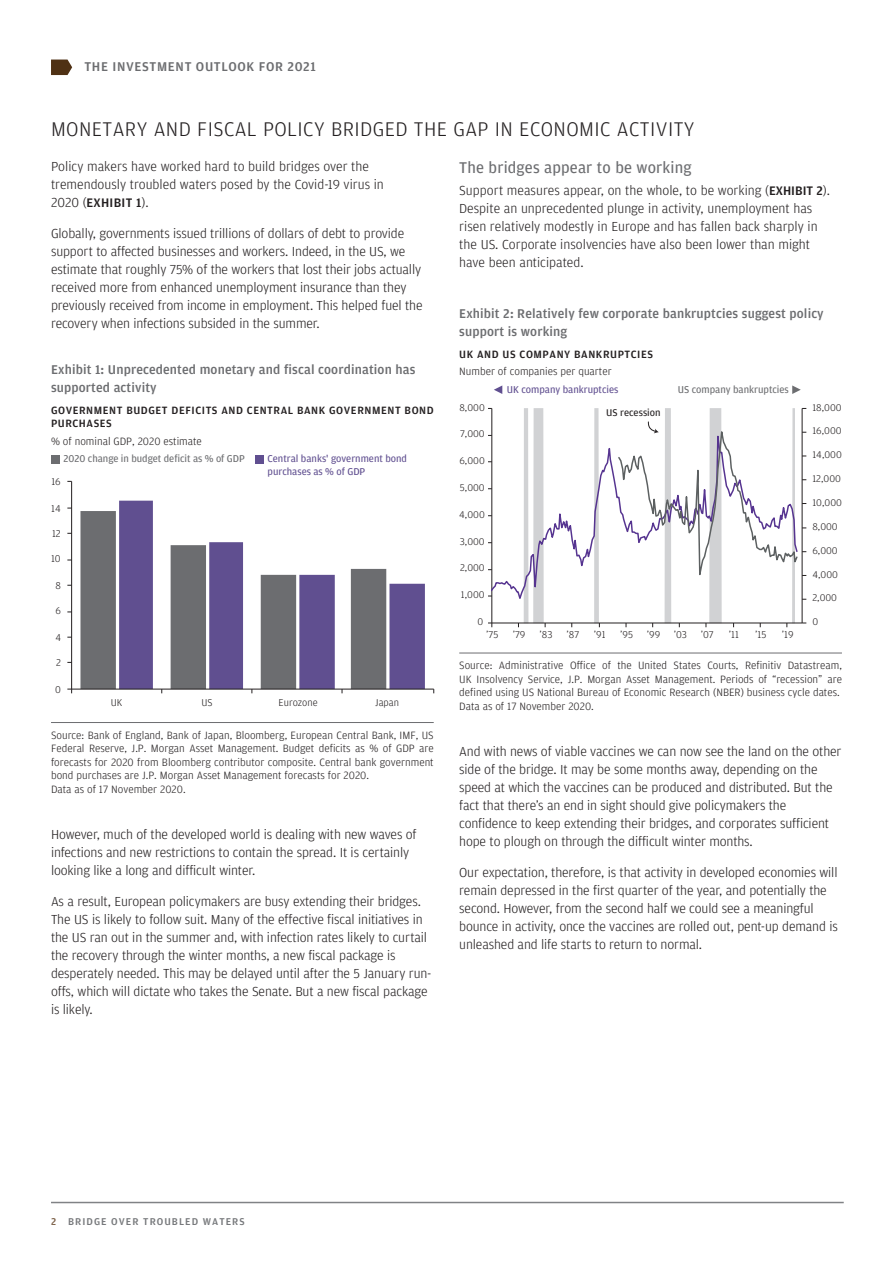
<style>
.page{position:relative;width:893px;height:1263px;background:#fff}
.page>*{position:absolute;margin:0;border:0;box-sizing:border-box;transform-origin:0 0}
._1st_Subhead{font:300 21px "Amplitude";letter-spacing:.02em;color:#231f20}
._2nd_Subhead{font:16.5px "Amplitude";letter-spacing:.01em;color:#6c6d70}
.Body_Copy{font:300 13.8px/18px "Amplitude";letter-spacing:-.01em;color:#231f20}
.Chart_Commentary{font:500 13.5px/18px "Amplitude";letter-spacing:.01em;color:#6c6d70}
.Chart_Commentary-2{font:500 13.5px "Amplitude";letter-spacing:.05em;color:#6c6d70}
.Body_Copy-2{font:500 13.2px "Amplitude";letter-spacing:.02em;color:#231f20}
.Source_with_Score{font:300 11.25px/13.5px "Amplitude";color:#231f20;text-align:justify}
.Source_Second_Line{font:300 11.25px "Amplitude";color:#231f20}
.Table_Chart__Title{font:500 11.25px/13.5px "Amplitude";letter-spacing:.05em;color:#231f20}
.t1{font:300 10.5px "Amplitude";color:#231f20}
.t2{font:10.5px/12.6px "Amplitude";color:#604f90}
.t3{font:10.5px "Amplitude";color:#6c6d70}
.t4{font:500 10.5px "Amplitude";letter-spacing:.1em;color:#76787b}
.t5{font:300 10.35px "Amplitude";color:#231f20}
.t6{font:10.35px "Amplitude";color:#231f20}
.s1{font-weight:300;font-size:13.8px}
.s2{font-weight:500;font-size:13.2px}
.s3{color:#7d624a}
</style>
<div class="page">
<svg style="left:51px;top:60px;width:21px;height:15px"></svg>
<hr style="left:51px;top:1202px;width:793px;height:1px;background:#808285">
<svg style="left:80px;top:511px;width:39px;height:178px;background:#797a7c"></svg>
<svg style="left:119px;top:501px;width:306px;height:188px"></svg>
<hr style="left:71px;top:481px;width:1px;height:208px;background:#231f20">
<hr style="left:72px;top:689px;width:362px;height:1px;background:#231f20">
<div style="left:51px;top:455px;width:9px;height:8px;background:#6c6d70"></div>
<div style="left:255px;top:455px;width:9px;height:8px;background:#604f90"></div>
<hr style="left:51px;top:722px;width:383px;height:1px;background:#6c6d70">
<svg style="left:491px;top:408px;width:304px;height:215px"></svg>
<hr style="left:802px;top:408px;width:1px;height:215px;background:#231f20">
<hr style="left:492px;top:408px;width:1px;height:215px;background:#231f20">
<hr style="left:492px;top:623px;width:310px;height:1px;background:#231f20">
<svg style="left:491px;top:415px;width:304px;height:193px"></svg>
<svg style="left:494px;top:385px;width:8px;height:9px"></svg>
<svg style="left:792px;top:385px;width:9px;height:9px"></svg>
<svg style="left:617px;top:421px;width:189px;height:167px"></svg>
<hr style="left:459px;top:653px;width:383px;height:1px;background:#6c6d70">
<p class="Chart_Commentary-2" style="left:84px;top:58px;width:233px">THE INVESTMENT OUTLOOK FOR 2021</p>
<p class="_1st_Subhead" style="left:51px;top:116px;width:645px">MONETARY AND FISCAL POLICY BRIDGED THE GAP IN ECONOMIC ACTIVITY</p>
<p class="Body_Copy" style="left:51px;top:157px;width:334px">Policy makers have worked hard to build bridges over the tremendously troubled waters posed by the Covid-19 virus in</p>
<p class="Body_Copy-2" style="left:51px;top:194px;width:99px"><span class="s1">2020 (</span>EXHIBIT 1<span class="s1">).</span></p>
<p class="Body_Copy" style="left:51px;top:224px;width:373px">Globally, governments issued trillions of dollars of debt to provide support to affected businesses and workers. Indeed, in the US, we estimate that roughly 75% of the workers that lost their jobs actually received more from enhanced unemployment insurance than they previously received from income in employment. This helped fuel the recovery when infections subsided in the summer.</p>
<p class="Chart_Commentary" style="left:51px;top:360px;width:366px">Exhibit 1: Unprecedented monetary and fiscal coordination has supported activity</p>
<p class="Table_Chart__Title" style="left:51px;top:403px;width:384px">GOVERNMENT BUDGET DEFICITS AND CENTRAL BANK GOVERNMENT BOND<br>PURCHASES</p>
<p class="Source_Second_Line" style="left:51px;top:434px;width:152px">% of nominal GDP, 2020 estimate</p>
<p class="_2nd_Subhead" style="left:459px;top:157px;width:234px">The bridges appear to be working</p>
<p class="Body_Copy" style="left:459px;top:181px;width:372px">Support measures appear, on the whole, to be working (<span class="s2">EXHIBIT 2</span>).<br>Despite an unprecedented plunge in activity, unemployment has risen relatively modestly in Europe and has fallen back sharply in the US. Corporate insolvencies have also been lower than might have been anticipated.</p>
<p class="Chart_Commentary" style="left:459px;top:304px;width:366px">Exhibit 2: Relatively few corporate bankruptcies suggest policy support is working</p>
<p class="Table_Chart__Title" style="left:459px;top:347px;width:195px">UK AND US COMPANY BANKRUPTCIES</p>
<p class="Source_Second_Line" style="left:459px;top:365px;width:154px">Number of companies per quarter</p>
<p class="t2" style="left:507px;top:383px;width:113px">UK company bankruptcies</p>
<p class="t3" style="left:678px;top:383px;width:113px">US company bankruptcies</p>
<p class="t6" style="left:606px;top:406px;width:56px">US recession</p>
<p class="t5" style="left:812px;top:401px;width:31px">18,000</p>
<p class="t5" style="left:459px;top:401px;width:27px">8,000</p>
<p class="t5" style="left:812px;top:424px;width:31px">16,000</p>
<p class="t5" style="left:460px;top:427px;width:26px">7,000</p>
<p class="t3" style="left:64px;top:452px;width:183px">2020 change in budget deficit as % of GDP</p>
<p class="t2" style="left:268px;top:452px;width:141px">Central banks' government bond purchases as % of GDP</p>
<p class="t1" style="left:51px;top:475px;width:11px">16</p>
<p class="t1" style="left:51px;top:502px;width:11px">14</p>
<p class="t1" style="left:52px;top:527px;width:10px">12</p>
<p class="t1" style="left:51px;top:552px;width:11px">10</p>
<p class="t1" style="left:56px;top:579px;width:7px">8</p>
<p class="t1" style="left:56px;top:604px;width:7px">6</p>
<p class="t1" style="left:55px;top:631px;width:7px">4</p>
<p class="t1" style="left:56px;top:656px;width:6px">2</p>
<p class="t1" style="left:55px;top:683px;width:7px">0</p>
<p class="t1" style="left:111px;top:696px;width:13px">UK</p>
<p class="t1" style="left:201px;top:696px;width:13px">US</p>
<p class="t1" style="left:279px;top:696px;width:41px">Eurozone</p>
<p class="t1" style="left:375px;top:696px;width:25px">Japan</p>
<p class="Source_with_Score" style="left:51px;top:728px;width:384px">Source: Bank of England, Bank of Japan, Bloomberg, European Central Bank, IMF, US Federal Reserve, J.P. Morgan Asset Management. Budget deficits as % of GDP are forecasts for 2020 from Bloomberg contributor composite. Central bank government bond purchases are J.P. Morgan Asset Management forecasts for 2020.</p>
<p class="Source_Second_Line" style="left:51px;top:782px;width:136px">Data as of 17 November 2020.</p>
<p class="Body_Copy" style="left:51px;top:825px;width:367px">However, much of the developed world is dealing with new waves of infections and new restrictions to contain the spread. It is certainly looking like a long and difficult winter.</p>
<p class="Body_Copy" style="left:51px;top:892px;width:382px">As a result, European policymakers are busy extending their bridges.<br>The US is likely to follow suit. Many of the effective fiscal initiatives in the US ran out in the summer and, with infection rates likely to curtail the recovery through the winter months, a new fiscal package is desperately needed. This may be delayed until after the 5 January run&shy;offs, which will dictate who takes the Senate. But a new fiscal package is likely.</p>
<p class="t5" style="left:459px;top:454px;width:27px">6,000</p>
<p class="t5" style="left:460px;top:481px;width:26px">5,000</p>
<p class="t5" style="left:459px;top:508px;width:27px">4,000</p>
<p class="t5" style="left:460px;top:535px;width:26px">3,000</p>
<p class="t5" style="left:460px;top:561px;width:26px">2,000</p>
<p class="t5" style="left:461px;top:588px;width:25px">1,000</p>
<p class="t5" style="left:477px;top:615px;width:7px">0</p>
<p class="t1" style="left:486px;top:628px;width:14px">’75</p>
<p class="t1" style="left:513px;top:628px;width:14px">’79</p>
<p class="t1" style="left:539px;top:628px;width:14px">’83</p>
<p class="t1" style="left:566px;top:628px;width:14px">’87</p>
<p class="t1" style="left:594px;top:628px;width:13px">’91</p>
<p class="t1" style="left:620px;top:628px;width:14px">’95</p>
<p class="t1" style="left:647px;top:628px;width:15px">’99</p>
<p class="t1" style="left:674px;top:628px;width:15px">’03</p>
<p class="t1" style="left:701px;top:628px;width:15px">’07</p>
<p class="t1" style="left:729px;top:628px;width:12px">’11</p>
<p class="t1" style="left:755px;top:628px;width:13px">’15</p>
<p class="t1" style="left:782px;top:628px;width:13px">’19</p>
<p class="t5" style="left:812px;top:448px;width:31px">14,000</p>
<p class="t5" style="left:812px;top:472px;width:30px">12,000</p>
<p class="t5" style="left:812px;top:496px;width:31px">10,000</p>
<p class="t5" style="left:812px;top:520px;width:27px">8,000</p>
<p class="t5" style="left:812px;top:544px;width:27px">6,000</p>
<p class="t5" style="left:812px;top:568px;width:27px">4,000</p>
<p class="t5" style="left:812px;top:591px;width:26px">2,000</p>
<p class="t5" style="left:812px;top:615px;width:7px">0</p>
<p class="Source_with_Score" style="left:459px;top:659px;width:384px">Source: Administrative Office of the United States Courts, Refinitiv Datastream, UK Insolvency Service, J.P. Morgan Asset Management. Periods of “recession” are defined using US National Bureau of Economic Research (NBER) business cycle dates.</p>
<p class="Source_Second_Line" style="left:459px;top:699px;width:136px">Data as of 17 November 2020.</p>
<p class="Body_Copy" style="left:459px;top:742px;width:384px">And with news of viable vaccines we can now see the land on the other side of the bridge. It may be some months away, depending on the speed at which the vaccines can be produced and distributed. But the fact that there’s an end in sight should give policymakers the confidence to keep extending their bridges, and corporates sufficient hope to plough on through the difficult winter months.</p>
<p class="Body_Copy" style="left:459px;top:863px;width:380px">Our expectation, therefore, is that activity in developed economies will remain depressed in the first quarter of the year, and potentially the second. However, from the second half we could see a meaningful bounce in activity, once the vaccines are rolled out, pent-up demand is unleashed and life starts to return to normal.</p>
<p class="t4" style="left:51px;top:1215px;width:195px"><span class="s3">2</span> BRIDGE OVER TROUBLED WATERS</p>
</div>
